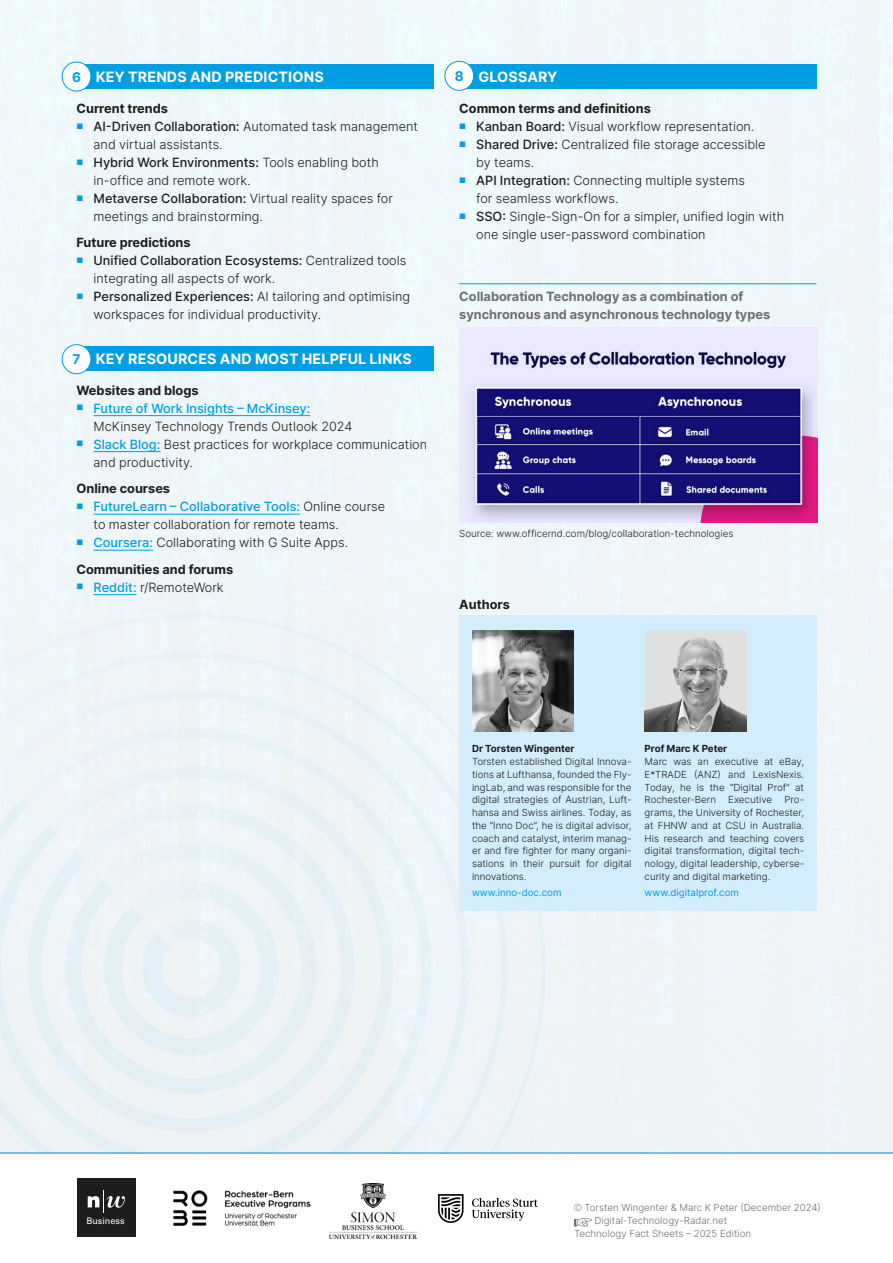
<style>
.page{position:relative;width:893px;height:1263px;background:#fff}
.page>*{position:absolute;margin:0;border:0;box-sizing:border-box;transform-origin:0 0}
.H3-Titel{font:700 14.25px "Inter";letter-spacing:.01em;color:#fff}
.t1{font:700 13.5px "Inter";color:#009fe3}
.t2{font:300 12.75px/18px "Inter";color:#1d1d1b}
.H4-Titel{font:700 12.75px "Inter";color:#1d1d1b}
.Titel-Bild{font:700 12.75px/18px "Inter";color:#706f6f}
.Grundtext-6_5pt{font:300 9.75px/12.8px "Inter";color:#1d1d1b;text-align:justify}
.Grundtext-6_5pt-2{font:300 9.75px "Inter";color:#706f6f}
.Grundtext-6_5pt-3{font:9.75px "Inter";color:#009fe3}
.Grundtext-6_5pt-4{font:700 9.75px "Inter";color:#1d1d1b}
.t3{font:9px "Univers LT Pro 55 Roman";color:#fff}
.s1{font-weight:500}
.s2{font-weight:500;color:#009fe3}
.s3{font-family:"Univers LT Pro 45"}
</style>
<div class="page">
<div style="left:0;top:0;width:893px;height:1152px;background:#eef5f9"></div>
<svg style="left:295px;top:805px;width:60px;height:327px;background:#eaf1f5"></svg>
<svg style="left:230px;top:767px;width:65px;height:385px;background:#eaf2f6"></svg>
<svg style="left:178px;top:729px;width:52px;height:423px;background:#eaf2f6"></svg>
<svg style="left:0;top:614px;width:174px;height:538px;background:#ebf3f7"></svg>
<div style="left:459px;top:615px;width:357px;height:296px;background:#d4edfc"></div>
<img style="left:459px;top:328px;width:358px;height:195px">
<hr style="left:459px;top:283px;width:357px;height:1px;background:#009fe3">
<div style="left:77px;top:1178px;width:59px;height:59px;background:#1d1d1b"></div>
<svg style="left:88px;top:1191px;width:37px;height:22px"></svg>
<img style="left:173px;top:1190px;width:138px;height:35px">
<img style="left:330px;top:1184px;width:87px;height:54px">
<svg style="left:438px;top:1194px;width:100px;height:29px"></svg>
<hr style="left:0;top:1152px;width:893px;height:1px;background:#009fe3">
<div style="left:77px;top:64px;width:357px;height:24px;background:#009fe3"></div>
<div style="left:77px;top:346px;width:357px;height:24px;background:#009fe3"></div>
<hr style="left:94px;top:415px;width:216px;height:1px;background:#009fe3">
<hr style="left:94px;top:451px;width:66px;height:1px;background:#009fe3">
<hr style="left:94px;top:514px;width:206px;height:1px;background:#009fe3">
<hr style="left:94px;top:550px;width:59px;height:1px;background:#009fe3">
<hr style="left:94px;top:594px;width:43px;height:1px;background:#009fe3">
<div style="left:62px;top:62px;width:29px;height:29px;background:#fff;border-radius:50%"></div>
<div style="left:62px;top:62px;width:29px;height:29px;border:1px solid #009fe3;border-radius:50%"></div>
<div style="left:62px;top:345px;width:29px;height:29px;background:#fff;border-radius:50%"></div>
<div style="left:62px;top:344px;width:29px;height:30px;border:1px solid #009fe3;border-radius:50%"></div>
<div style="left:459px;top:64px;width:357px;height:24px;background:#009fe3"></div>
<div style="left:445px;top:61px;width:29px;height:29px;background:#fff;border-radius:50%"></div>
<div style="left:444px;top:61px;width:30px;height:30px;border:1px solid #009fe3;border-radius:50%"></div>
<svg style="left:574px;top:1218px;width:18px;height:9px"></svg>
<img style="left:472px;top:631px;width:102px;height:100px">
<img style="left:645px;top:631px;width:102px;height:100px">
<p class="H3-Titel" style="left:96px;top:67px;width:229px">KEY TRENDS AND PREDICTIONS</p>
<p class="H4-Titel" style="left:77px;top:99px;width:93px">Current trends</p>
<p class="t2" style="left:94px;top:117px;width:326px;text-indent:-17px"><sup>■</sup> <span class="s1">AI-Driven Collaboration:</span> Automated task management and virtual assistants.</p>
<p class="t2" style="left:94px;top:153px;width:287px;text-indent:-17px"><sup>■</sup> <span class="s1">Hybrid Work Environments:</span> Tools enabling both in-office and remote work.</p>
<p class="t2" style="left:94px;top:189px;width:301px;text-indent:-17px"><sup>■</sup> <span class="s1">Metaverse Collaboration:</span> Virtual reality spaces for meetings and brainstorming.</p>
<p class="H4-Titel" style="left:77px;top:233px;width:116px">Future predictions</p>
<p class="t2" style="left:94px;top:251px;width:314px;text-indent:-17px"><sup>■</sup> <span class="s1">Unified Collaboration Ecosystems:</span> Centralized tools integrating all aspects of work.</p>
<p class="t2" style="left:94px;top:287px;width:318px;text-indent:-17px"><sup>■</sup> <span class="s1">Personalized Experiences:</span> AI tailoring and optimising workspaces for individual productivity.</p>
<p class="H3-Titel" style="left:96px;top:348px;width:318px">KEY RESOURCES AND MOST HELPFUL LINKS</p>
<p class="H4-Titel" style="left:77px;top:381px;width:124px">Websites and blogs</p>
<p class="t2" style="left:94px;top:399px;width:260px;text-indent:-17px"><sup>■</sup> <span class="s2">Future of Work Insights – McKinsey:<br></span>McKinsey Technology Trends Outlook 2024</p>
<p class="t2" style="left:94px;top:435px;width:335px;text-indent:-17px"><sup>■</sup> <span class="s2">Slack Blog:</span> Best practices for workplace communication and productivity.</p>
<p class="H4-Titel" style="left:77px;top:479px;width:95px">Online courses</p>
<p class="t2" style="left:94px;top:497px;width:293px;text-indent:-17px"><sup>■</sup> <span class="s2">FutureLearn – Collaborative Tools:</span> Online course to master collaboration for remote teams.</p>
<p class="t2" style="left:77px;top:533px;width:273px"><sup>■</sup> <span class="s2">Coursera:</span> Collaborating with G Suite Apps.</p>
<p class="H4-Titel" style="left:77px;top:560px;width:158px">Communities and forums</p>
<p class="t2" style="left:77px;top:578px;width:149px"><sup>■</sup> <span class="s2">Reddit:</span> r/RemoteWork</p>
<p class="t1" style="left:72px;top:67px;width:10px">6</p>
<p class="t1" style="left:73px;top:349px;width:10px">7</p>
<p class="t1" style="left:455px;top:66px;width:10px">8</p>
<p class="H3-Titel" style="left:478px;top:67px;width:81px">GLOSSARY</p>
<p class="H4-Titel" style="left:459px;top:99px;width:193px">Common terms and definitions</p>
<p class="t2" style="left:459px;top:117px;width:297px"><sup>■</sup> <span class="s1">Kanban Board:</span> Visual workflow representation.</p>
<p class="t2" style="left:476px;top:135px;width:291px;text-indent:-17px"><sup>■</sup> <span class="s1">Shared Drive:</span> Centralized file storage accessible by teams.</p>
<p class="t2" style="left:476px;top:171px;width:270px;text-indent:-17px"><sup>■</sup> <span class="s1">API Integration:</span> Connecting multiple systems for seamless workflows.</p>
<p class="t2" style="left:476px;top:207px;width:309px;text-indent:-17px"><sup>■</sup> <span class="s1">SSO:</span> Single-Sign-On for a simpler, unified login with one single user-password combination</p>
<p class="Titel-Bild" style="left:459px;top:287px;width:312px">Collaboration Technology as a combination of synchronous and asynchronous technology types</p>
<p class="Grundtext-6_5pt" style="left:459px;top:526px;width:276px">Source: www.officernd.com/blog/collaboration-technologies</p>
<p class="H4-Titel" style="left:459px;top:595px;width:52px">Authors</p>
<p class="Grundtext-6_5pt-4" style="left:472px;top:742px;width:104px">Dr Torsten Wingenter</p>
<p class="Grundtext-6_5pt" style="left:472px;top:755px;width:161px;text-align:left">Torsten established Digital Innova&shy;tions at Lufthansa, founded the Fly&shy;ingLab, and was responsible for the digital strategies of Austrian, Luft&shy;hansa and Swiss airlines. Today, as the “Inno Doc”, he is digital advisor, coach and catalyst, interim manag&shy;er and fire fighter for many organi&shy;sations in their pursuit for digital innovations.</p>
<p class="Grundtext-6_5pt-3" style="left:472px;top:885px;width:91px">www.inno-doc.com</p>
<p class="Grundtext-6_5pt-4" style="left:645px;top:742px;width:84px">Prof Marc K Peter</p>
<p class="Grundtext-6_5pt" style="left:645px;top:755px;width:161px">Marc was an executive at eBay, E*TRADE (ANZ) and LexisNexis.<br>Today, he is the “Digital Prof” at Rochester-Bern</p>
<p class="Grundtext-6_5pt" style="left:728px;top:793px;width:45px">Executive</p>
<p class="Grundtext-6_5pt" style="left:645px;top:793px;width:161px;text-indent:140px">Pro&shy;grams, the University of Rochester, at FHNW and at CSU in Australia.<br>His research and teaching covers digital transformation, digital tech&shy;nology, digital leadership, cyberse&shy;curity and digital marketing.</p>
<p class="Grundtext-6_5pt-3" style="left:645px;top:885px;width:96px">www.digitalprof.com</p>
<p class="t3" style="left:86px;top:1215px;width:40px">Business</p>
<p class="Grundtext-6_5pt-2" style="left:574px;top:1200px;width:248px"><span class="s3">©</span> Torsten Wingenter &amp; Marc K Peter (December 2024)</p>
<p class="Grundtext-6_5pt-2" style="left:594px;top:1213px;width:134px">Digital-Technology-Radar.net</p>
<p class="Grundtext-6_5pt-2" style="left:574px;top:1227px;width:179px">Technology Fact Sheets – 2025 Edition</p>
</div>
